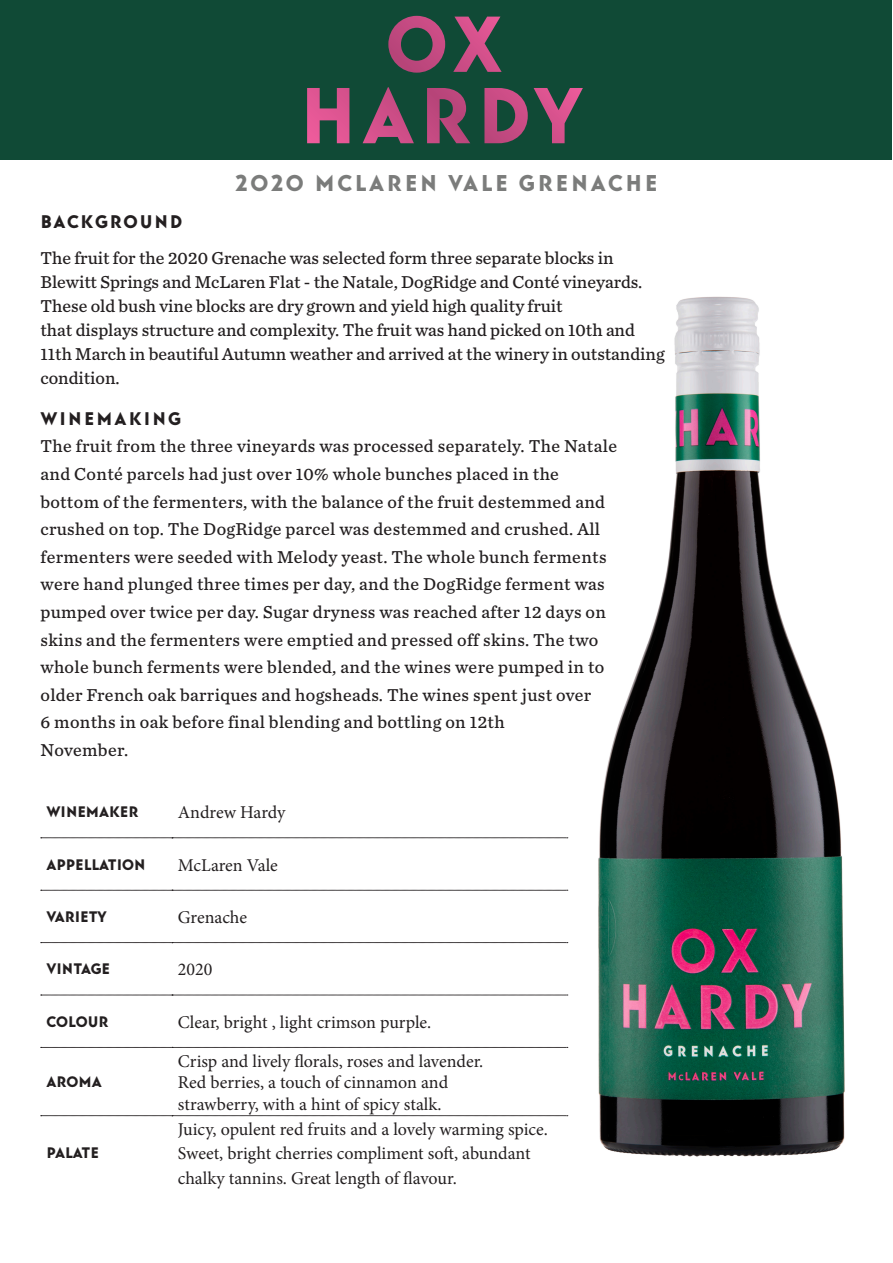
<style>
.page{position:relative;width:893px;height:1263px;background:#fff}
.page>*{position:absolute;margin:0;border:0;box-sizing:border-box;transform-origin:0 0}
.t1{font:22.5px "Baro";letter-spacing:.12em;color:#7b7c7b}
.t2{font:18px/27.6px "Chronicle Text G4";letter-spacing:.02em;color:#231f20}
.t3{font:18px/24px "Chronicle Text G4";color:#231f20}
.t4{font:18px/24.6px "Minion Pro";color:#231f20}
.t5{font:18px "Baro";letter-spacing:.11em;color:#231f20}
.t6{font:15px "Baro";color:#231f20}
</style>
<div class="page">
<img style="left:512px;top:296px;width:333px;height:861px">
<div style="left:1px;top:1px;width:891px;height:159px;background:#104a36"></div>
<svg style="left:41px;top:837px;width:527px;height:1px"></svg>
<svg style="left:41px;top:890px;width:527px;height:1px"></svg>
<svg style="left:41px;top:942px;width:527px;height:1px"></svg>
<svg style="left:41px;top:995px;width:527px;height:1px"></svg>
<svg style="left:41px;top:1047px;width:527px;height:1px"></svg>
<svg style="left:41px;top:1115px;width:527px;height:1px"></svg>
<svg style="left:307px;top:16px;width:276px;height:127px"></svg>
<p class="t1" style="left:235px;top:170px;width:424px">2O2O MCLAREN VALE GRENACHE</p>
<p class="t5" style="left:40px;top:211px;width:144px">BACKGROUND</p>
<p class="t3" style="left:40px;top:245px;width:603px">The fruit for the 2020 Grenache was selected form three separate blocks in<br>Blewitt Springs and McLaren Flat - the Natale, DogRidge and Conté vineyards.<br>These old bush vine blocks are dry grown and yield high quality fruit</p>
<p class="t3" style="left:40px;top:317px;width:626px">that displays structure and complexity. The fruit was hand picked on 10th and<br>11th March in beautiful Autumn weather and arrived at the winery in outstanding condition.</p>
<p class="t5" style="left:40px;top:408px;width:142px">WINEMAKING</p>
<p class="t2" style="left:40px;top:432px;width:578px">The fruit from the three vineyards was processed separately. The Natale and Conté parcels had just over 10% whole bunches placed in the bottom of the fermenters, with the balance of the fruit destemmed and crushed on top. The DogRidge parcel was destemmed and crushed. All fermenters were seeded with Melody yeast. The whole bunch ferments were hand plunged three times per day, and the DogRidge ferment was pumped over twice per day. Sugar dryness was reached after 12 days on skins and the fermenters were emptied and pressed off skins. The two whole bunch ferments were blended, and the wines were pumped in to older French oak barriques and hogsheads. The wines spent just over<br>6 months in oak before final blending and bottling on 12th</p>
<p class="t2" style="left:40px;top:735px;width:89px">November.</p>
<p class="t6" style="left:46px;top:803px;width:93px">WINEMAKER</p>
<p class="t4" style="left:178px;top:800px;width:109px">Andrew Hardy</p>
<p class="t6" style="left:46px;top:855px;width:101px">APPELLATION</p>
<p class="t4" style="left:178px;top:852px;width:101px">McLaren Vale</p>
<p class="t6" style="left:46px;top:908px;width:62px">VARIETY</p>
<p class="t4" style="left:178px;top:905px;width:71px">Grenache</p>
<p class="t6" style="left:46px;top:960px;width:65px">VINTAGE</p>
<p class="t4" style="left:178px;top:957px;width:36px">2020</p>
<p class="t6" style="left:46px;top:1013px;width:64px">COLOUR</p>
<p class="t4" style="left:178px;top:1010px;width:255px">Clear, bright , light crimson purple.</p>
<p class="t6" style="left:46px;top:1073px;width:57px">AROMA</p>
<p class="t6" style="left:46px;top:1144px;width:54px">PALATE</p>
<p class="t4" style="left:178px;top:1048px;width:307px">Crisp and lively florals, roses and lavender.</p>
<p class="t4" style="left:178px;top:1070px;width:272px">Red berries, a touch of cinnamon and</p>
<p class="t4" style="left:178px;top:1092px;width:265px">strawberry, with a hint of spicy stalk.</p>
<p class="t4" style="left:178px;top:1117px;width:371px">Juicy, opulent red fruits and a lovely warming spice.<br>Sweet, bright cherries compliment soft, abundant chalky tannins. Great length of flavour.</p>
</div>
